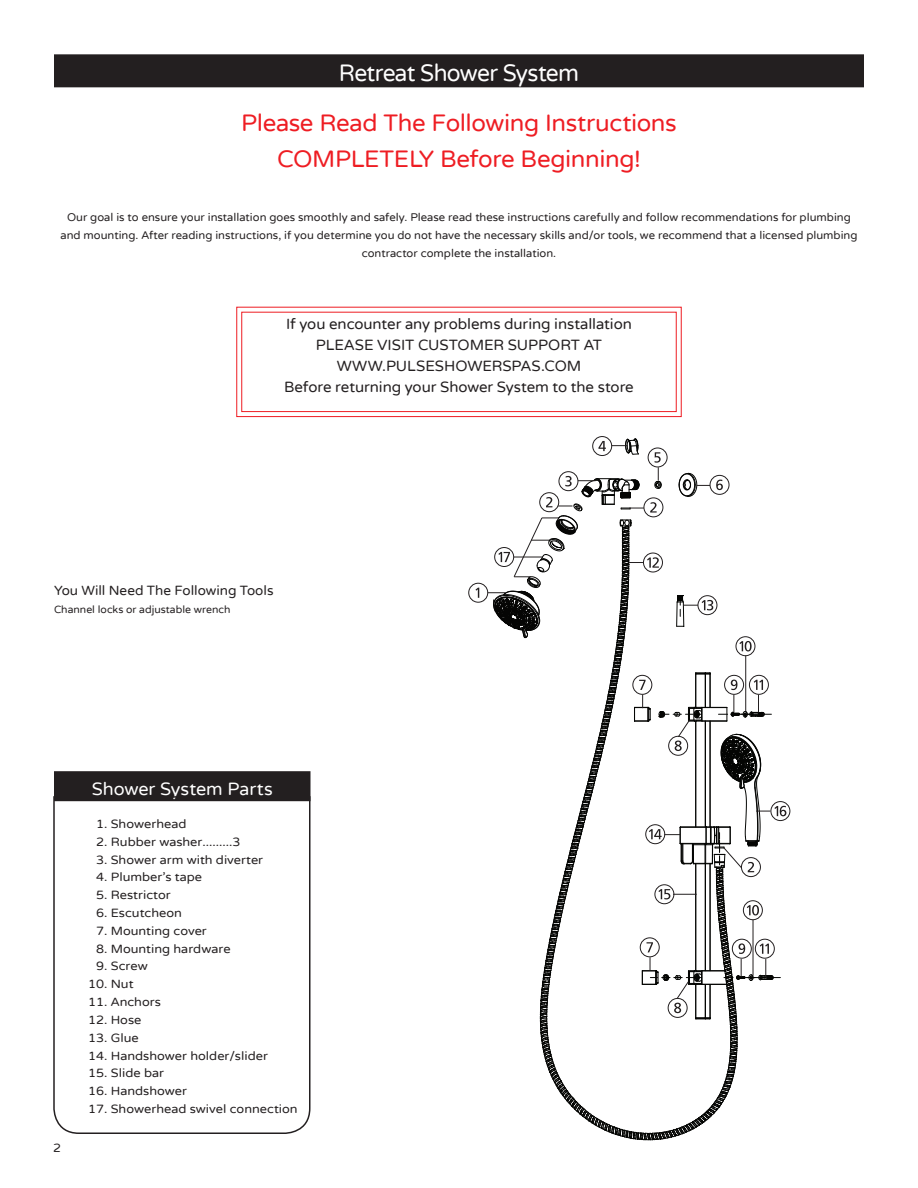
<style>
.page{position:relative;width:918px;height:1188px;background:#fff}
.page>*{position:absolute;margin:0;border:0;box-sizing:border-box;transform-origin:0 0}
.t1{font:24px/36px "Varela Round";letter-spacing:-.015em;color:#ee1d23;text-align:center}
.Header_Bar{font:24px "Varela Round";letter-spacing:-.03em;color:#fff;scale:.95 1}
.Header_BAR_2{font:18px "Varela Round";color:#fff}
.t2{font:15px/21px "Varela Round";letter-spacing:-.005em;color:#231f20;text-align:center}
.Sub_Head{font:13.5px "Varela Round";color:#231f20}
.Parts_List{font:12.15px "Varela Round";color:#231f20;scale:1.05 1}
.Page_Number{font:12px "Varela Round";color:#231f20;scale:1.05 1}
.t3{font:11.25px/18px "Varela Round";color:#231f20;text-align:center}
.Sub_Head-2{font:10.5px "Varela Round";color:#231f20}
</style>
<div class="page">
<div style="left:54px;top:771px;width:256px;height:30px;background:#231f20"></div>
<svg style="left:53px;top:795px;width:258px;height:339px"></svg>
<svg style="left:468px;top:440px;width:290px;height:695px"></svg>
<svg style="left:598px;top:735px;width:7px;height:5px"></svg>
<svg style="left:577px;top:1107px;width:7px;height:6px"></svg>
<svg style="left:724px;top:754px;width:27px;height:19px"></svg>
<div style="left:724px;top:675px;width:20px;height:20px;border:1px solid #231f20;border-radius:50%"></div>
<div style="left:646px;top:824px;width:19px;height:20px;border:1px solid #231f20;border-radius:50%"></div>
<svg style="left:739px;top:641px;width:13px;height:10px"></svg>
<div style="left:736px;top:636px;width:19px;height:20px;border:1px solid #231f20;border-radius:50%"></div>
<div style="left:771px;top:801px;width:19px;height:20px;border:1px solid #231f20;border-radius:50%"></div>
<div style="left:749px;top:675px;width:20px;height:20px;border:1px solid #231f20;border-radius:50%"></div>
<div style="left:643px;top:553px;width:20px;height:19px;border:1px solid #231f20;border-radius:50%"></div>
<div style="left:698px;top:595px;width:19px;height:20px;border:1px solid #231f20;border-radius:50%"></div>
<div style="left:655px;top:885px;width:19px;height:19px;border:1px solid #231f20;border-radius:50%"></div>
<svg style="left:546px;top:497px;width:6px;height:10px"></svg>
<div style="left:539px;top:492px;width:20px;height:20px;border:1px solid #231f20;border-radius:50%"></div>
<svg style="left:650px;top:502px;width:7px;height:11px"></svg>
<div style="left:644px;top:498px;width:19px;height:19px;border:1px solid #231f20;border-radius:50%"></div>
<svg style="left:565px;top:476px;width:7px;height:10px"></svg>
<div style="left:559px;top:471px;width:19px;height:20px;border:1px solid #231f20;border-radius:50%"></div>
<svg style="left:598px;top:441px;width:8px;height:10px"></svg>
<div style="left:592px;top:436px;width:20px;height:20px;border:1px solid #231f20;border-radius:50%"></div>
<div style="left:648px;top:448px;width:19px;height:19px;border:1px solid #231f20;border-radius:50%"></div>
<svg style="left:476px;top:588px;width:3px;height:10px"></svg>
<div style="left:469px;top:583px;width:19px;height:19px;border:1px solid #231f20;border-radius:50%"></div>
<div style="left:633px;top:675px;width:19px;height:20px;border:1px solid #231f20;border-radius:50%"></div>
<div style="left:668px;top:736px;width:20px;height:20px;border:1px solid #231f20;border-radius:50%"></div>
<svg style="left:716px;top:480px;width:7px;height:10px"></svg>
<div style="left:710px;top:475px;width:19px;height:20px;border:1px solid #231f20;border-radius:50%"></div>
<svg style="left:630px;top:508px;width:14px;height:1px"></svg>
<svg style="left:558px;top:506px;width:14px;height:1px"></svg>
<svg style="left:748px;top:862px;width:6px;height:10px"></svg>
<div style="left:741px;top:857px;width:20px;height:20px;border:1px solid #231f20;border-radius:50%"></div>
<svg style="left:712px;top:827px;width:30px;height:55px"></svg>
<svg style="left:629px;top:557px;width:30px;height:11px"></svg>
<svg style="left:680px;top:596px;width:33px;height:20px"></svg>
<svg style="left:658px;top:889px;width:39px;height:10px"></svg>
<svg style="left:649px;top:829px;width:31px;height:10px"></svg>
<svg style="left:756px;top:806px;width:30px;height:10px"></svg>
<svg style="left:679px;top:474px;width:31px;height:12px"></svg>
<svg style="left:612px;top:445px;width:16px;height:1px"></svg>
<svg style="left:578px;top:480px;width:18px;height:1px"></svg>
<svg style="left:655px;top:452px;width:6px;height:33px"></svg>
<svg style="left:634px;top:680px;width:12px;height:28px"></svg>
<div style="left:640px;top:938px;width:19px;height:19px;border:1px solid #231f20;border-radius:50%"></div>
<svg style="left:642px;top:942px;width:11px;height:29px"></svg>
<svg style="left:719px;top:680px;width:52px;height:36px"></svg>
<hr style="left:745px;top:656px;width:1px;height:55px;background:#231f20">
<svg style="left:724px;top:938px;width:56px;height:40px"></svg>
<hr style="left:753px;top:920px;width:1px;height:56px;background:#231f20">
<svg style="left:659px;top:711px;width:34px;height:40px"></svg>
<svg style="left:747px;top:905px;width:12px;height:10px"></svg>
<div style="left:743px;top:900px;width:20px;height:20px;border:1px solid #231f20;border-radius:50%"></div>
<svg style="left:650px;top:977px;width:46px;height:42px"></svg>
<svg style="left:488px;top:516px;width:90px;height:122px"></svg>
<div style="left:54px;top:54px;width:810px;height:33px;background:#231f20"></div>
<svg style="left:236px;top:306px;width:446px;height:112px"></svg>
<div style="left:241px;top:312px;width:436px;height:100px;border:1px solid #ee1d23"></div>
<p class="Header_Bar" style="left:339px;top:59px;width:255px">Retreat Shower System</p>
<p class="t1" style="left:241px;top:105px;width:437px">Please Read The Following Instructions<br>COMPLETELY Before Beginning!</p>
<p class="t3" style="left:60px;top:208px;width:799px">Our goal is to ensure your installation goes smoothly and safely. Please read these instructions carefully and follow recommendations for plumbing and mounting. After reading instructions, if you determine you do not have the necessary skills and/or tools, we recommend that a licensed plumbing contractor complete the installation.</p>
<p class="t2" style="left:284px;top:314px;width:351px">If you encounter any problems during installation PLEASE VISIT CUSTOMER SUPPORT AT WWW.PULSESHOWERSPAS.COM<br>Before returning your Shower System to the store</p>
<p class="Sub_Head" style="left:54px;top:582px;width:221px">You Will Need The Following Tools</p>
<p class="Sub_Head-2" style="left:54px;top:603px;width:178px">Channel locks or adjustable wrench</p>
<p class="Page_Number" style="left:53px;top:1141px;width:9px">2</p>
<p class="Header_BAR_2" style="left:92px;top:779px;width:183px">Shower System Parts</p>
<p class="Parts_List" style="left:96px;top:817px;width:87px">1. Showerhead</p>
<p class="Parts_List" style="left:96px;top:835px;width:139px">2. Rubber washer.........3</p>
<p class="Parts_List" style="left:96px;top:852px;width:161px">3. Shower arm with diverter</p>
<p class="Parts_List" style="left:96px;top:870px;width:102px">4. Plumber's tape</p>
<p class="Parts_List" style="left:96px;top:888px;width:73px">5. Restrictor</p>
<p class="Parts_List" style="left:96px;top:906px;width:83px">6. Escutcheon</p>
<p class="Parts_List" style="left:96px;top:924px;width:107px">7. Mounting cover</p>
<p class="Parts_List" style="left:96px;top:941px;width:130px">8. Mounting hardware</p>
<p class="Parts_List" style="left:96px;top:959px;width:51px">9. Screw</p>
<p class="Parts_List" style="left:88px;top:977px;width:45px">10. Nut</p>
<p class="Parts_List" style="left:88px;top:995px;width:71px">11. Anchors</p>
<p class="Parts_List" style="left:88px;top:1013px;width:52px">12. Hose</p>
<p class="Parts_List" style="left:88px;top:1031px;width:50px">13. Glue</p>
<p class="Parts_List" style="left:88px;top:1048px;width:173px">14. Handshower holder/slider</p>
<p class="Parts_List" style="left:88px;top:1066px;width:74px">15. Slide bar</p>
<p class="Parts_List" style="left:88px;top:1084px;width:96px">16. Handshower</p>
<p class="Parts_List" style="left:88px;top:1102px;width:201px">17. Showerhead swivel connection</p>
</div>
